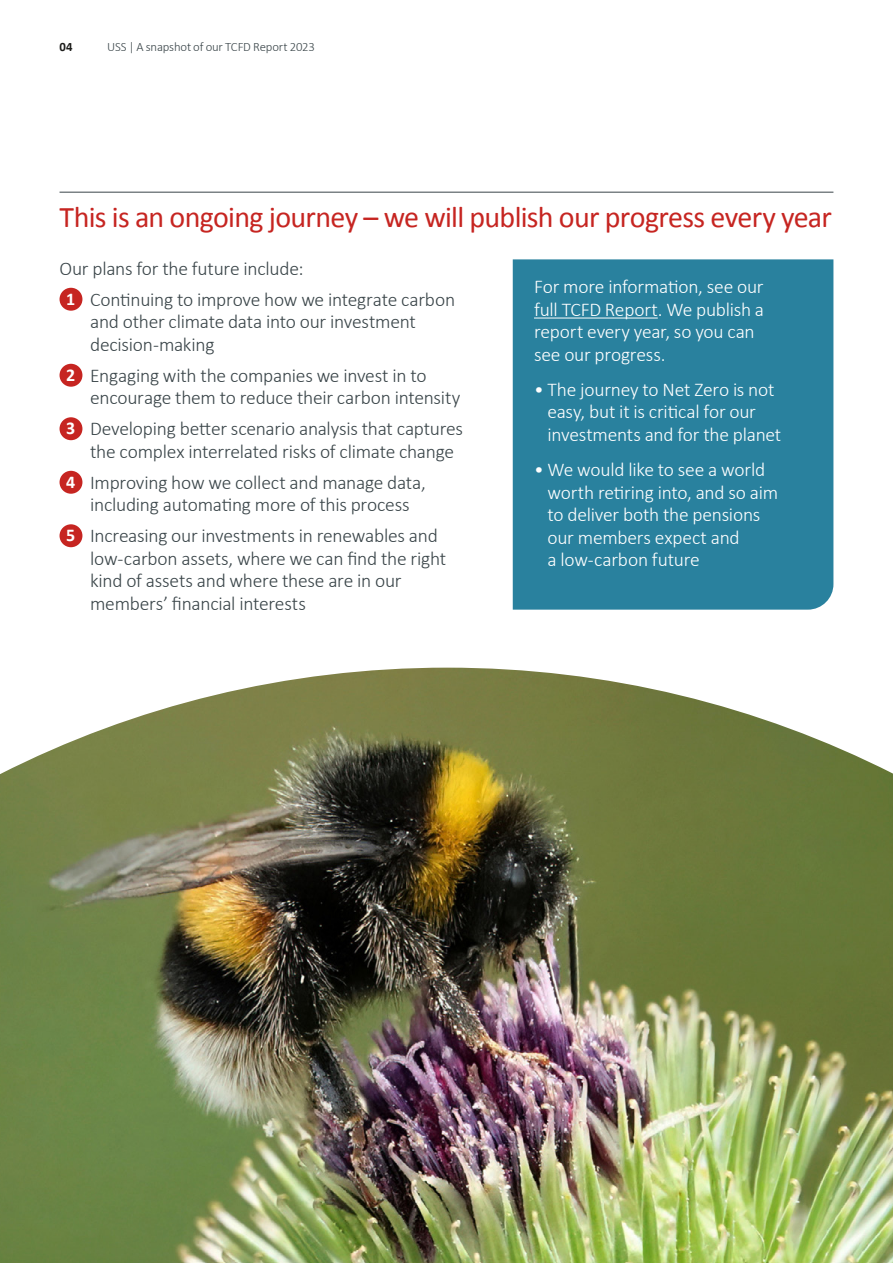
<style>
.page{position:relative;width:893px;height:1263px;background:#fff}
.page>*{position:absolute;margin:0;border:0;box-sizing:border-box;transform-origin:0 0}
._02_Page-subheader{font:30px "Calibri";letter-spacing:-.025em;color:#c62521}
._10_Intro-para{font:300 19.5px/22.5px "Calibri";letter-spacing:-.015em;color:#394448}
._10_Intro-para-2{font:300 19.5px/22.5px "Calibri";letter-spacing:-.015em;color:#fff}
._10_Intro-para-3{font:700 18px "Calibri";color:#fff}
.t1{font:300 12.75px "Calibri";letter-spacing:-.015em;color:#394448}
.t2{font:700 12.75px "Calibri";color:#1d1d1b}
</style>
<div class="page">
<hr style="left:60px;top:192px;width:773px;height:1px;background:#394448">
<div style="left:60px;top:288px;width:22px;height:23px;background:#c62521;border-radius:50%"></div>
<div style="left:60px;top:364px;width:22px;height:23px;background:#c62521;border-radius:50%"></div>
<div style="left:60px;top:417px;width:22px;height:23px;background:#c62521;border-radius:50%"></div>
<div style="left:60px;top:471px;width:22px;height:23px;background:#c62521;border-radius:50%"></div>
<div style="left:60px;top:524px;width:22px;height:23px;background:#c62521;border-radius:50%"></div>
<div style="left:513px;top:259px;width:320px;height:351px;background:#29819e"></div>
<hr style="left:534px;top:317px;width:124px;height:1px;background:#fff">
<img style="left:0;top:668px;width:893px;height:595px">
<p class="t2" style="left:60px;top:37px;width:15px">04</p>
<p class="t1" style="left:107px;top:38px;width:209px">USS | A snapshot of our TCFD Report 2023</p>
<h1 class="_02_Page-subheader" style="left:60px;top:196px;width:774px">This is an ongoing journey – we will publish our progress every year</h1>
<p class="_10_Intro-para" style="left:60px;top:257px;width:245px">Our plans for the future include:</p>
<p class="_10_Intro-para-3" style="left:66px;top:286px;width:11px">1</p>
<p class="_10_Intro-para" style="left:90px;top:288px;width:366px">Continuing to improve how we integrate carbon and other climate data into our investment decision-making</p>
<p class="_10_Intro-para-3" style="left:66px;top:362px;width:11px">2</p>
<p class="_10_Intro-para" style="left:90px;top:364px;width:372px">Engaging with the companies we invest in to encourage them to reduce their carbon intensity</p>
<p class="_10_Intro-para-3" style="left:66px;top:416px;width:11px">3</p>
<p class="_10_Intro-para" style="left:90px;top:417px;width:375px">Developing better scenario analysis that captures the complex interrelated risks of climate change</p>
<p class="_10_Intro-para-3" style="left:66px;top:469px;width:11px">4</p>
<p class="_10_Intro-para" style="left:90px;top:471px;width:337px">Improving how we collect and manage data, including automating more of this process</p>
<p class="_10_Intro-para-3" style="left:66px;top:523px;width:11px">5</p>
<p class="_10_Intro-para" style="left:90px;top:524px;width:358px">Increasing our investments in renewables and low-carbon assets, where we can find the right kind of assets and where these are in our members’ financial interests</p>
<p class="_10_Intro-para-2" style="left:534px;top:275px;width:232px">For more information, see our full TCFD Report. We publish a report every year, so you can see our progress.</p>
<p class="_10_Intro-para-2" style="left:547px;top:378px;width:235px;text-indent:-14px">• The journey to Net Zero is not easy, but it is critical for our investments and for the planet</p>
<p class="_10_Intro-para-2" style="left:547px;top:458px;width:232px;text-indent:-14px">• We would like to see a world worth retiring into, and so aim to deliver both the pensions our members expect and<br>a low-carbon future</p>
</div>
